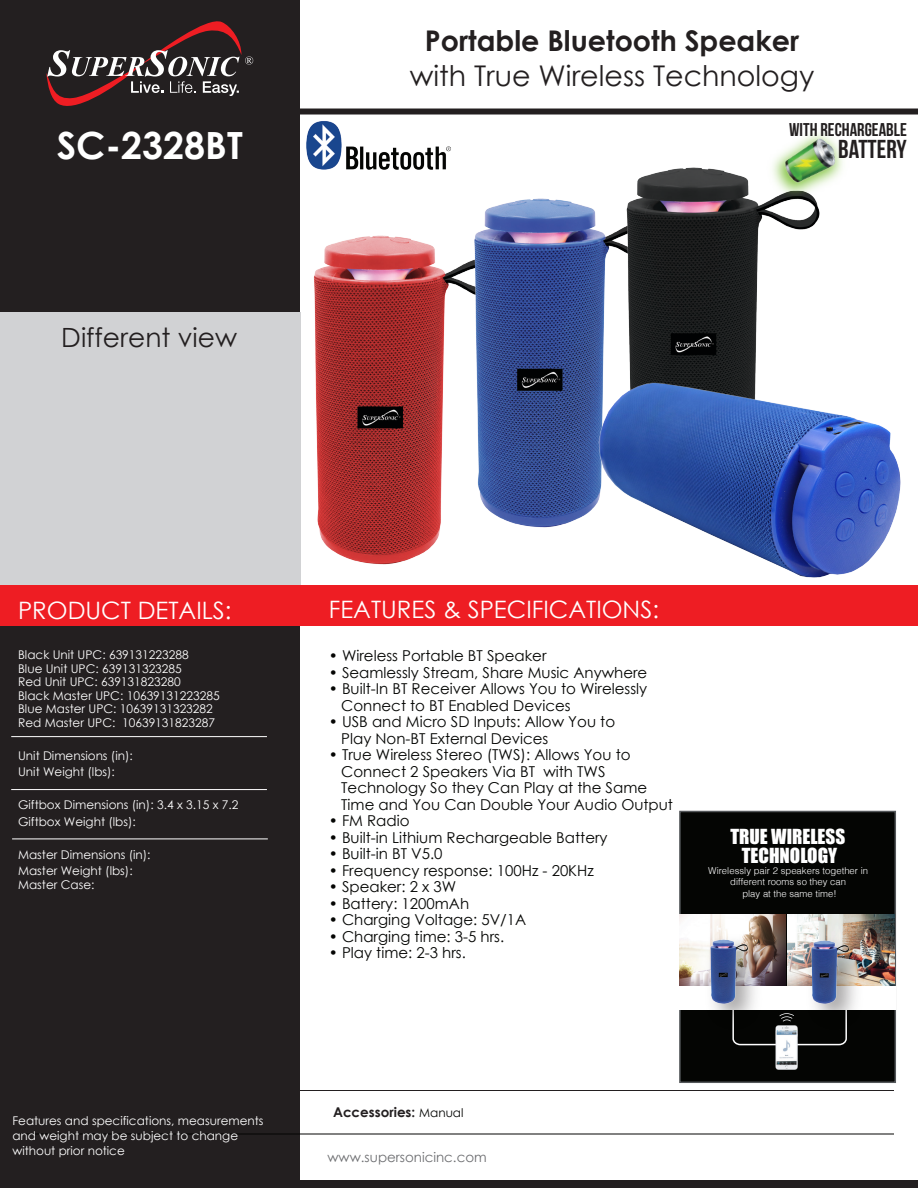
<style>
.page{position:relative;width:918px;height:1188px;background:#fff}
.page>*{position:absolute;margin:0;border:0;box-sizing:border-box;transform-origin:0 0}
.t1{font:700 37.5px "Century Gothic";color:#fff}
.t2{font:28.5px "Century Gothic";color:#231f20}
.t3{font:700 28.5px "Century Gothic";color:#231f20}
.t4{font:26.55px "Century Gothic";color:#231f20}
.t5{font:25.95px "Bebas Neue";color:#231f20}
.t6{font:24px "Century Gothic";color:#fff}
.t7{font:19.05px/18.1px "Impact";color:#fff;text-align:center}
.t8{font:18.45px "Bebas Neue";color:#231f20}
.t9{font:15px/16.5px "Century Gothic";color:#040503}
.t10{font:700 13.5px "Century Gothic";color:#231f20}
.t11{font:13.35px "Century Gothic";color:#6c6d70}
.t12{font:12px/13.5px "Century Gothic";color:#fff}
.t13{font:300 9.6px/11.4px "Helvetica";color:#fff;text-align:center}
.s1{font-weight:400;font-size:12px;color:#040503}
</style>
<div class="page">
<img style="left:300px;top:235px;width:162px;height:336px">
<img style="left:462px;top:198px;width:144px;height:330px">
<img style="left:606px;top:167px;width:214px;height:192px">
<div style="left:0;top:0;width:300px;height:1188px;background:#231f20"></div>
<div style="left:0;top:312px;width:300px;height:275px;background:#d1d2d4"></div>
<hr style="left:20px;top:1134px;width:874px;height:1px;background:#040503">
<div style="left:0;top:1181px;width:918px;height:7px;background:#231f20"></div>
<div style="left:0;top:585px;width:918px;height:41px;background:#ee1d23"></div>
<svg style="left:46px;top:21px;width:207px;height:85px"></svg>
<hr style="left:22px;top:1090px;width:872px;height:1px;background:#231f20">
<hr style="left:11px;top:736px;width:256px;height:1px;background:#fff">
<hr style="left:11px;top:789px;width:256px;height:1px;background:#fff">
<div style="left:282px;top:109px;width:636px;height:6px;background:#231f20"></div>
<hr style="left:12px;top:839px;width:256px;height:1px;background:#fff">
<img style="left:593px;top:359px;width:308px;height:219px">
<div style="left:679px;top:811px;width:217px;height:272px;background:#040503;border:2px solid #54575a"></div>
<div style="left:679px;top:986px;width:217px;height:24px;background:#fff"></div>
<img style="left:679px;top:915px;width:106px;height:70px">
<img style="left:788px;top:915px;width:106px;height:71px">
<svg style="left:732px;top:1013px;width:115px;height:33px"></svg>
<img style="left:773px;top:1024px;width:27px;height:46px">
<img style="left:698px;top:928px;width:83px;height:108px">
<img style="left:708px;top:937px;width:40px;height:67px">
<img style="left:800px;top:928px;width:82px;height:109px">
<img style="left:809px;top:938px;width:40px;height:67px">
<img style="left:300px;top:108px;width:156px;height:62px">
<img style="left:763px;top:158px;width:57px;height:47px">
<img style="left:777px;top:133px;width:66px;height:62px">
<h1 class="t1" style="left:57px;top:116px;width:188px">SC-2328BT</h1>
<h3 class="t4" style="left:61px;top:319px;width:177px">Different view</h3>
<h2 class="t3" style="left:425px;top:19px;width:376px">Portable Bluetooth Speaker</h2>
<h2 class="t2" style="left:410px;top:55px;width:406px">with True Wireless Technology</h2>
<p class="t8" style="left:789px;top:120px;width:119px">WITH RECHARGEABLE</p>
<h3 class="t5" style="left:838px;top:135px;width:70px">BATTERY</h3>
<h3 class="t6" style="left:18px;top:593px;width:215px">PRODUCT DETAILS:</h3>
<p class="t12" style="left:18px;top:648px;width:203px">Black Unit UPC: 639131223288<br>Blue Unit UPC: 639131323285<br>Red Unit UPC: 639131823280<br>Black Master UPC: 10639131223285<br>Blue Master UPC: 10639131323282<br>Red Master UPC: 10639131823287</p>
<p class="t12" style="left:18px;top:747px;width:116px;line-height:16.5px">Unit Dimensions (in):<br>Unit Weight (lbs):</p>
<p class="t12" style="left:18px;top:797px;width:222px;line-height:16.5px">Giftbox Dimensions (in): 3.4 x 3.15 x 7.2<br>Giftbox Weight (lbs):</p>
<p class="t12" style="left:18px;top:846px;width:134px;line-height:16.5px">Master Dimensions (in):<br>Master Weight (lbs):</p>
<p class="t12" style="left:18px;top:878px;width:78px">Master Case:</p>
<p class="t12" style="left:12px;top:1113px;width:253px;line-height:15px">Features and specifications, measurements and weight may be subject to change without prior notice</p>
<h3 class="t6" style="left:329px;top:593px;width:332px">FEATURES &amp; SPECIFICATIONS:</h3>
<p class="t9" style="left:329px;top:648px;width:219px">• Wireless Portable BT Speaker</p>
<p class="t9" style="left:329px;top:664px;width:320px">• Seamlessly Stream, Share Music Anywhere</p>
<p class="t9" style="left:341px;top:681px;width:307px;text-indent:-12px">• Built-In BT Receiver Allows You to Wirelessly<br>Connect to BT Enabled Devices</p>
<p class="t9" style="left:341px;top:714px;width:275px;text-indent:-12px">• USB and Micro SD Inputs: Allow You to<br>Play Non-BT External Devices</p>
<p class="t9" style="left:341px;top:747px;width:333px;text-indent:-12px">• True Wireless Stereo (TWS): Allows You to Connect 2 Speakers Via BT with TWS Technology So they Can Play at the Same Time and You Can Double Your Audio Output</p>
<p class="t9" style="left:329px;top:813px;width:82px">• FM Radio</p>
<p class="t9" style="left:329px;top:829px;width:280px">• Built-in Lithium Rechargeable Battery</p>
<p class="t9" style="left:329px;top:846px;width:115px">• Built-in BT V5.0</p>
<p class="t9" style="left:329px;top:862px;width:267px">• Frequency response: 100Hz - 20KHz</p>
<p class="t9" style="left:329px;top:879px;width:129px">• Speaker: 2 x 3W</p>
<p class="t9" style="left:329px;top:895px;width:142px">• Battery: 1200mAh</p>
<p class="t9" style="left:329px;top:912px;width:199px">• Charging Voltage: 5V/1A</p>
<p class="t9" style="left:329px;top:928px;width:177px">• Charging time: 3-5 hrs.</p>
<p class="t9" style="left:329px;top:945px;width:139px">• Play time: 2-3 hrs.</p>
<p class="t7" style="left:730px;top:827px;width:116px">TRUE WIRELESS<br>TECHNOLOGY</p>
<p class="t13" style="left:708px;top:865px;width:161px">Wirelessly pair 2 speakers together in different rooms so they can<br>play at the same time!</p>
<p class="t10" style="left:333px;top:1102px;width:132px">Accessories: <span class="s1">Manual</span></p>
<p class="t11" style="left:327px;top:1148px;width:161px">www.supersonicinc.com</p>
</div>
